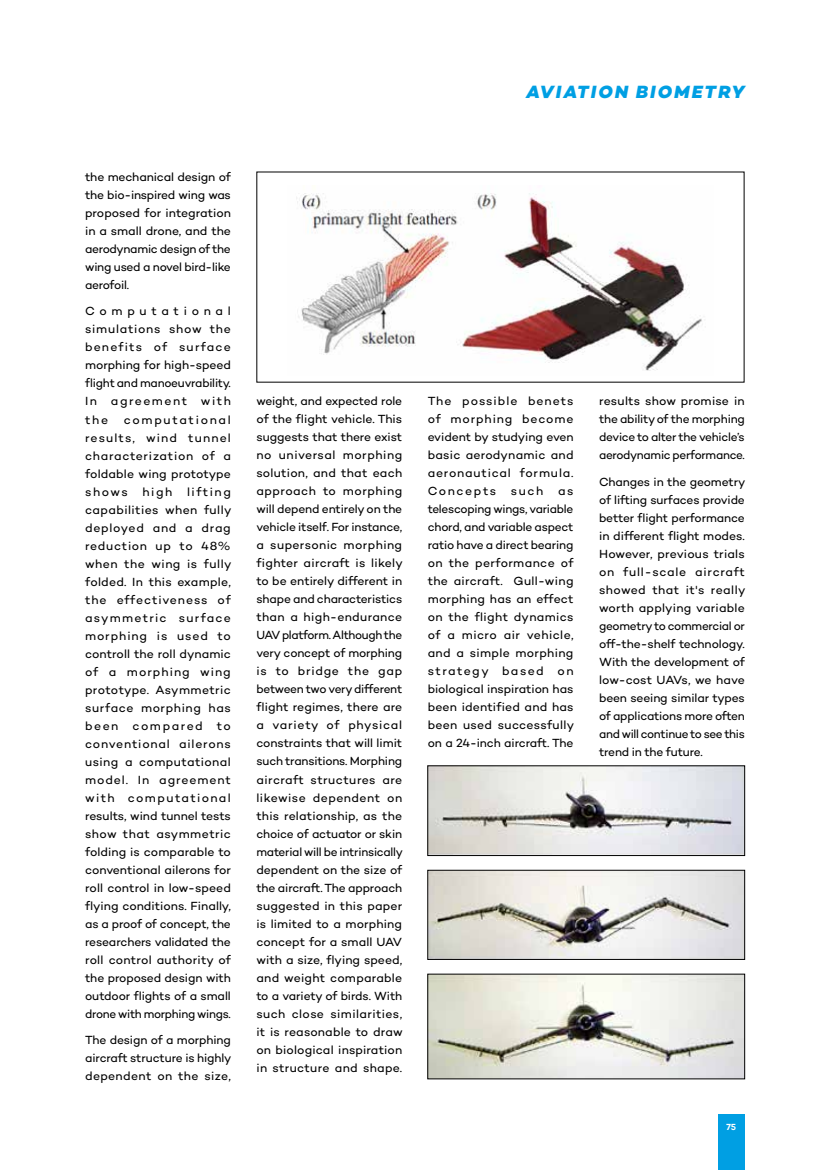
<style>
.page{position:relative;width:830px;height:1170px;background:#fff}
.page>*{position:absolute;margin:0;border:0;box-sizing:border-box;transform-origin:0 0}
.t1{font:italic 800 18px "Campton";letter-spacing:.11em;color:#009fe3}
.t2{font:12px/18px "Campton";letter-spacing:-.015em;color:#000;text-align:justify}
.t3{font:600 9px "Campton";color:#fff}
</style>
<div class="page">
<img style="left:296px;top:193px;width:407px;height:178px">
<img style="left:429px;top:767px;width:313px;height:86px">
<img style="left:429px;top:872px;width:313px;height:85px">
<div style="left:427px;top:870px;width:317px;height:89px;border:1px solid #000"></div>
<img style="left:429px;top:975px;width:313px;height:101px">
<div style="left:717px;top:1114px;width:27px;height:55px;background:#009fe3"></div>
<h1 class="t1" style="left:526px;top:81px;width:220px">AVIATION BIOMETRY</h1>
<p class="t2" style="left:85px;top:167px;width:147px">the mechanical design of the bio-inspired wing was proposed for integration in a small drone, and the aerodynamic design of the wing used a novel bird-like aerofoil.</p>
<p class="t2" style="left:85px;top:302px;width:147px">Computational simulations show the benefits of surface morphing for high-speed flight and manoeuvrability.<br>In agreement with the</p>
<p class="t2" style="left:85px;top:410px;width:148px;text-indent:39px">computational results, wind tunnel characterization of a foldable wing prototype shows high lifting capabilities when fully deployed and a drag reduction up to 48% when the wing is fully folded. In this example, the effectiveness of asymmetric surface morphing is used to controll the roll dynamic of a morphing wing prototype. Asymmetric surface morphing has been compared to conventional ailerons using a computational model. In agreement with computational results, wind tunnel tests show that asymmetric folding is comparable to conventional ailerons for roll control in low-speed flying conditions. Finally, as a proof of concept, the researchers validated the roll control authority of the proposed design with outdoor flights of a small drone with morphing wings.</p>
<p class="t2" style="left:85px;top:1030px;width:148px">The design of a morphing aircraft structure is highly dependent on the size,</p>
<p class="t2" style="left:256px;top:392px;width:148px">weight, and expected role of the flight vehicle. This suggests that there exist no universal morphing solution, and that each approach to morphing will depend entirely on the vehicle itself. For instance, a supersonic morphing fighter aircraft is likely to be entirely different in shape and characteristics than a high-endurance UAV platform. Although the very concept of morphing is to bridge the gap between two very different flight regimes, there are a variety of physical constraints that will limit such transitions. Morphing aircraft structures are likewise dependent on this relationship, as the choice of actuator or skin material will be intrinsically dependent on the size of the aircraft. The approach suggested in this paper is limited to a morphing concept for a small UAV with a size, flying speed, and weight comparable to a variety of birds. With such close similarities, it is reasonable to draw on biological inspiration in structure and shape.</p>
<p class="t2" style="left:427px;top:392px;width:148px">The possible benets of morphing become evident by studying even basic aerodynamic and aeronautical formula.<br>Concepts such as telescoping wings, variable chord, and variable aspect ratio have a direct bearing on the performance of the aircraft. Gull-wing morphing has an effect on the flight dynamics of a micro air vehicle, and a simple morphing strategy based on biological inspiration has been identified and has been used successfully on a 24-inch aircraft. The</p>
<p class="t2" style="left:598px;top:392px;width:147px">results show promise in the ability of the morphing device to alter the vehicle’s aerodynamic performance.</p>
<p class="t2" style="left:598px;top:472px;width:148px">Changes in the geometry of lifting surfaces provide better flight performance in different flight modes.<br>However, previous trials on full-scale aircraft showed that it's really worth applying variable geometry to commercial or off-the-shelf technology.<br>With the development of low-cost UAVs, we have been seeing similar types of applications more often and will continue to see this trend in the future.</p>
<p class="t3" style="left:726px;top:1120px;width:11px">75</p>
</div>
